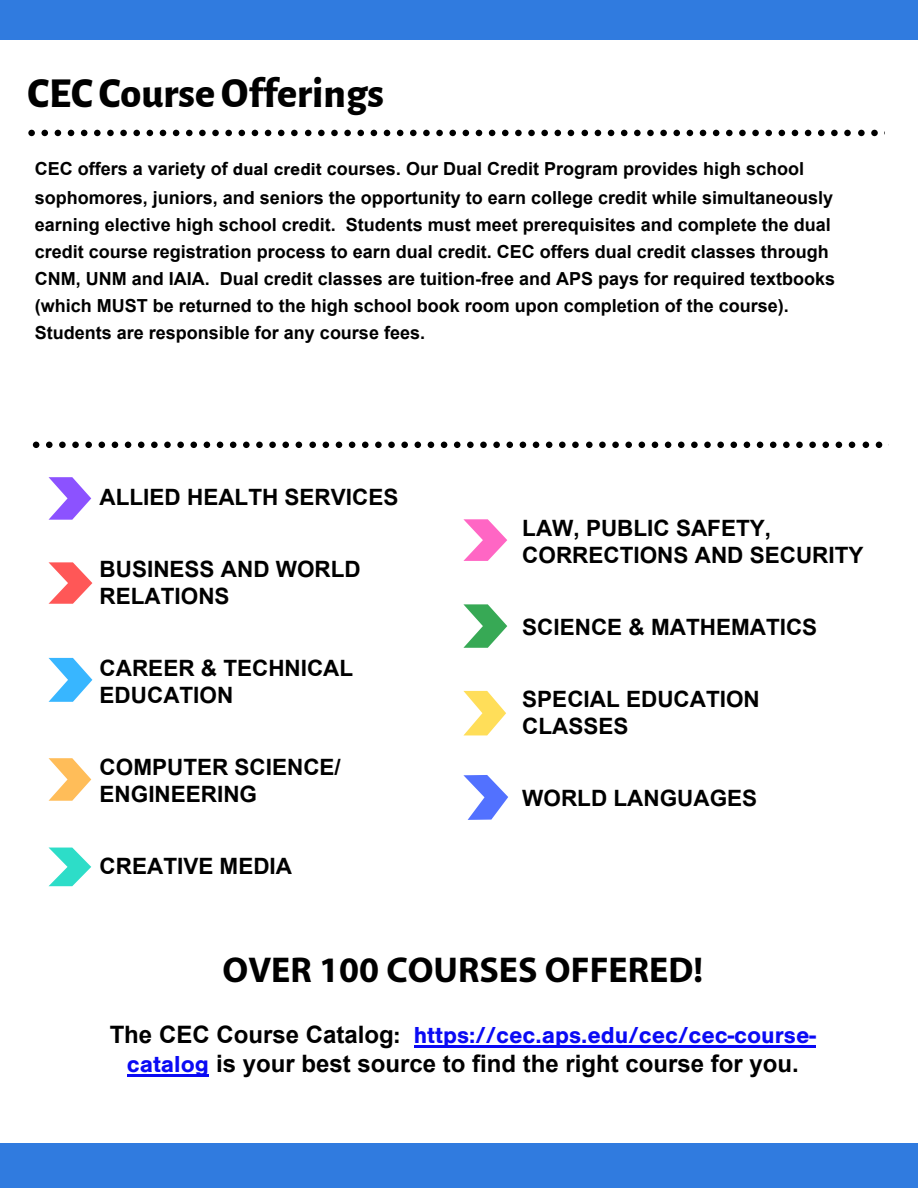
<style>
.page{position:relative;width:918px;height:1188px;background:#fff}
.page>*{position:absolute;margin:0;border:0;box-sizing:border-box;transform-origin:0 0}
.t1{font:800 42px "Alegreya Sans";color:#000}
.t2{font:700 36px "Myriad Pro";color:#000}
.t3{font:700 24px "Nimbus San";color:#0a0af4}
.t4{font:700 24px "Arial";color:#000}
.t5{font:700 22.5px/27px "Arial";color:#000}
.t6{font:700 18px/27px "Arial";color:#000}
.s1{font-family:"Nimbus San"}
.s2{font-family:"Arial";color:#000}
.s3{color:#000}
.s4{font-family:"Nimbus San";color:#0a0af4}
</style>
<div class="page">
<div style="left:0;top:0;width:918px;height:40px;background:#307bdf"></div>
<div style="left:0;top:1143px;width:918px;height:45px;background:#307bdf"></div>
<svg style="left:28px;top:130px;width:270px;height:6px"></svg>
<svg style="left:305px;top:130px;width:269px;height:6px"></svg>
<svg style="left:582px;top:130px;width:269px;height:6px"></svg>
<svg style="left:858px;top:130px;width:20px;height:6px"></svg>
<svg style="left:49px;top:562px;width:43px;height:42px"></svg>
<svg style="left:463px;top:519px;width:44px;height:42px"></svg>
<svg style="left:49px;top:758px;width:42px;height:43px"></svg>
<svg style="left:463px;top:691px;width:43px;height:44px"></svg>
<svg style="left:463px;top:775px;width:45px;height:45px"></svg>
<svg style="left:49px;top:658px;width:43px;height:44px"></svg>
<svg style="left:33px;top:442px;width:269px;height:6px"></svg>
<svg style="left:309px;top:442px;width:270px;height:6px"></svg>
<svg style="left:586px;top:442px;width:269px;height:6px"></svg>
<svg style="left:863px;top:442px;width:26px;height:6px"></svg>
<svg style="left:49px;top:477px;width:42px;height:43px"></svg>
<svg style="left:49px;top:848px;width:42px;height:38px"></svg>
<svg style="left:463px;top:604px;width:44px;height:44px"></svg>
<hr style="left:127px;top:1074px;width:82px;height:2px;background:#0a0af4">
<hr style="left:414px;top:1045px;width:402px;height:3px;background:#0a0af4">
<p class="t1" style="left:28px;top:74px;width:358px">CEC Course Offerings</p>
<p class="t6" style="left:35px;top:154px;width:800px;line-height:29.2px">CEC offers a variety of <span class="s1">dual credit</span> courses<span class="s1">.</span> Our Dual Credit Program provides high school sophomores, juniors, and seniors the opportunity to earn college credit while simultaneously</p>
<p class="t6" style="left:35px;top:212px;width:802px">earning elective high school credit. Students must meet prerequisites and complete the dual credit course registration process to earn dual credit. CEC offers dual credit classes through CNM, UNM and IAIA. Dual credit classes are tuition-free and APS pays for required textbooks (which MUST be returned to the high school book room upon completion of the course).<br>Students are responsible for any course fees.</p>
<p class="t5" style="left:100px;top:485px;width:300px">ALLIED HEALTH SERVICES</p>
<p class="t5" style="left:100px;top:557px;width:263px">BUSINESS AND WORLD<br>RELATIONS</p>
<p class="t5" style="left:100px;top:656px;width:255px">CAREER &amp; TECHNICAL<br>EDUCATION</p>
<p class="t5" style="left:100px;top:755px;width:243px">COMPUTER SCIENCE/<br>ENGINEERING</p>
<p class="t5" style="left:100px;top:854px;width:194px">CREATIVE MEDIA</p>
<p class="t5" style="left:522px;top:515px;width:343px">LAW, PUBLIC SAFETY,<br>CORRECTIONS AND SECURITY</p>
<p class="t5" style="left:522px;top:614px;width:296px">SCIENCE &amp; MATHEMATICS</p>
<p class="t5" style="left:522px;top:686px;width:239px">SPECIAL EDUCATION<br>CLASSES</p>
<p class="t5" style="left:522px;top:785px;width:236px">WORLD LANGUAGES</p>
<h2 class="t2" style="left:223px;top:946px;width:482px">OVER 100 COURSES OFFERED!</h2>
<h3 class="t3" style="left:110px;top:1022px;width:708px"><span class="s2">The CEC Course Catalog</span><span class="s3">:</span> https://cec.aps.edu/cec/cec-course-</h3>
<h3 class="t4" style="left:127px;top:1048px;width:674px"><span class="s4">catalog</span> is your best source to find the right course for you.</h3>
</div>
